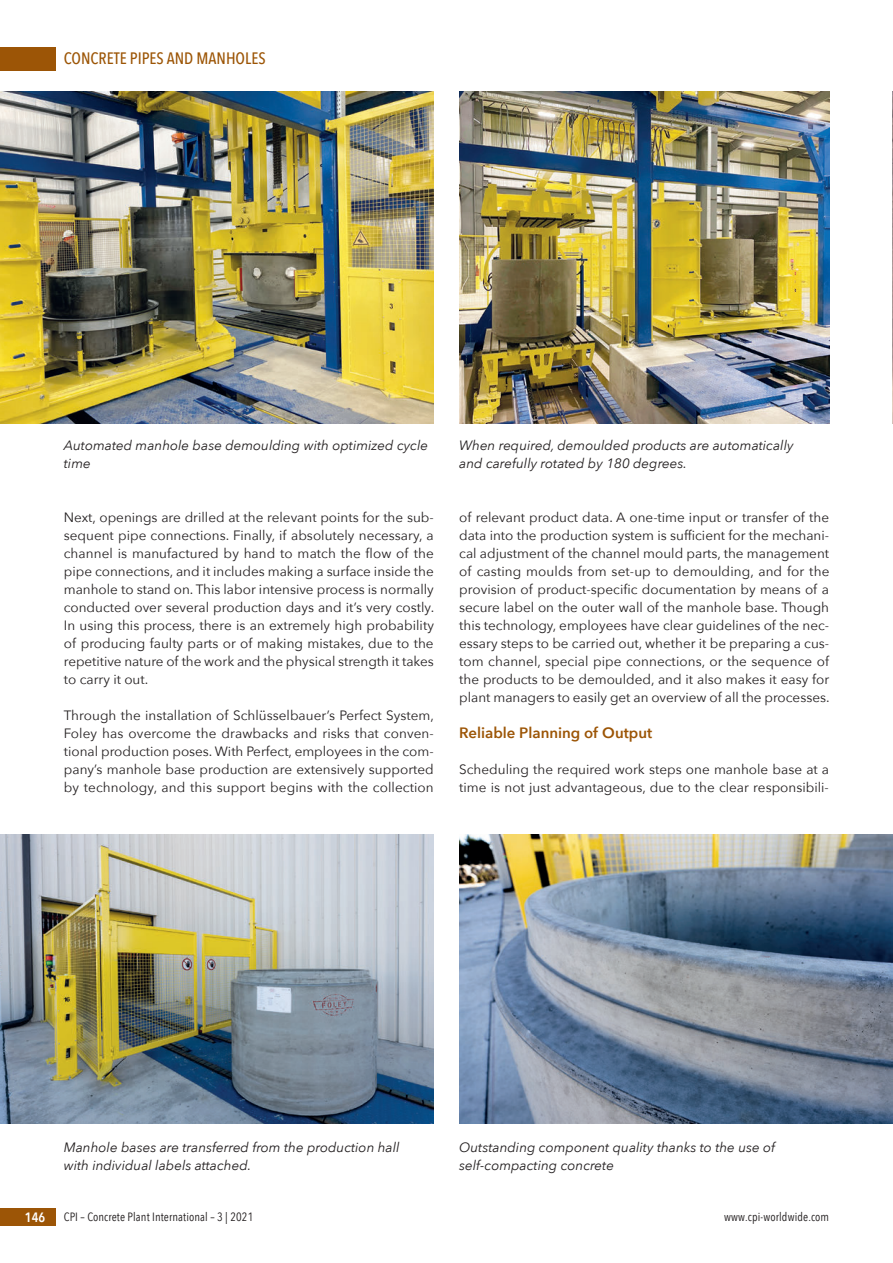
<style>
.page{position:relative;width:893px;height:1263px;background:#fff}
.page>*{position:absolute;margin:0;border:0;box-sizing:border-box;transform-origin:0 0}
.t1{font:500 16.5px "Avenir Next Condensed";color:#9c5506}
.t2{font:600 15px "Avenir Next";color:#9c5506}
.t3{font:13.5px/18px "Avenir Next";color:#231f20;text-align:justify}
.t4{font:italic 13.5px/18px "Avenir Next";color:#231f20}
.t5{font:600 13.5px "Avenir Next Condensed";color:#fff}
.t6{font:12px "Avenir Next Condensed";letter-spacing:.01em;color:#231f20}
</style>
<div class="page">
<div style="left:0;top:47px;width:55px;height:23px;background:#9c5506"></div>
<div style="left:0;top:1208px;width:55px;height:18px;background:#9c5506"></div>
<img style="left:459px;top:91px;width:370px;height:332px">
<img style="left:0;top:834px;width:434px;height:290px">
<img style="left:459px;top:834px;width:434px;height:290px">
<img style="left:0;top:91px;width:434px;height:332px">
<img style="left:892px;top:91px;width:1px;height:332px">
<p class="t1" style="left:64px;top:49px;width:203px">CONCRETE PIPES AND MANHOLES</p>
<p class="t4" style="left:64px;top:436px;width:366px">Automated manhole base demoulding with optimized cycle time</p>
<p class="t4" style="left:459px;top:436px;width:336px">When required, demoulded products are automatically and carefully rotated by 180 degrees.</p>
<p class="t3" style="left:64px;top:508px;width:372px">Next, openings are drilled at the relevant points for the sub&shy;sequent pipe connections. Finally, if absolutely necessary, a channel is manufactured by hand to match the flow of the pipe connections, and it includes making a surface inside the manhole to stand on. This labor intensive process is normally conducted over several production days and it’s very costly.<br>In using this process, there is an extremely high probability of producing faulty parts or of making mistakes, due to the repetitive nature of the work and the physical strength it takes to carry it out.</p>
<p class="t3" style="left:64px;top:706px;width:372px">Through the installation of Schlüsselbauer’s Perfect System, Foley has overcome the drawbacks and risks that conven&shy;tional production poses. With Perfect, employees in the com&shy;pany’s manhole base production are extensively supported by technology, and this support begins with the collection</p>
<p class="t3" style="left:459px;top:508px;width:372px">of relevant product data. A one-time input or transfer of the data into the production system is sufficient for the mechani&shy;cal adjustment of the channel mould parts, the management of casting moulds from set-up to demoulding, and for the provision of product-specific documentation by means of a secure label on the outer wall of the manhole base. Though this technology, employees have clear guidelines of the nec&shy;essary steps to be carried out, whether it be preparing a cus&shy;tom channel, special pipe connections, or the sequence of the products to be demoulded, and it also makes it easy for plant managers to easily get an overview of all the processes.</p>
<p class="t2" style="left:459px;top:720px;width:194px">Reliable Planning of Output</p>
<p class="t3" style="left:459px;top:760px;width:371px">Scheduling the required work steps one manhole base at a time is not just advantageous, due to the clear responsibili-</p>
<p class="t4" style="left:64px;top:1138px;width:337px">Manhole bases are transferred from the production hall with individual labels attached.</p>
<p class="t4" style="left:459px;top:1138px;width:317px">Outstanding component quality thanks to the use of self-compacting concrete</p>
<p class="t5" style="left:25px;top:1206px;width:22px">146</p>
<p class="t6" style="left:64px;top:1207px;width:191px">CPI – Concrete Plant International – 3 | 2021</p>
<p class="t6" style="left:724px;top:1207px;width:107px">www.cpi-worldwide.com</p>
</div>
